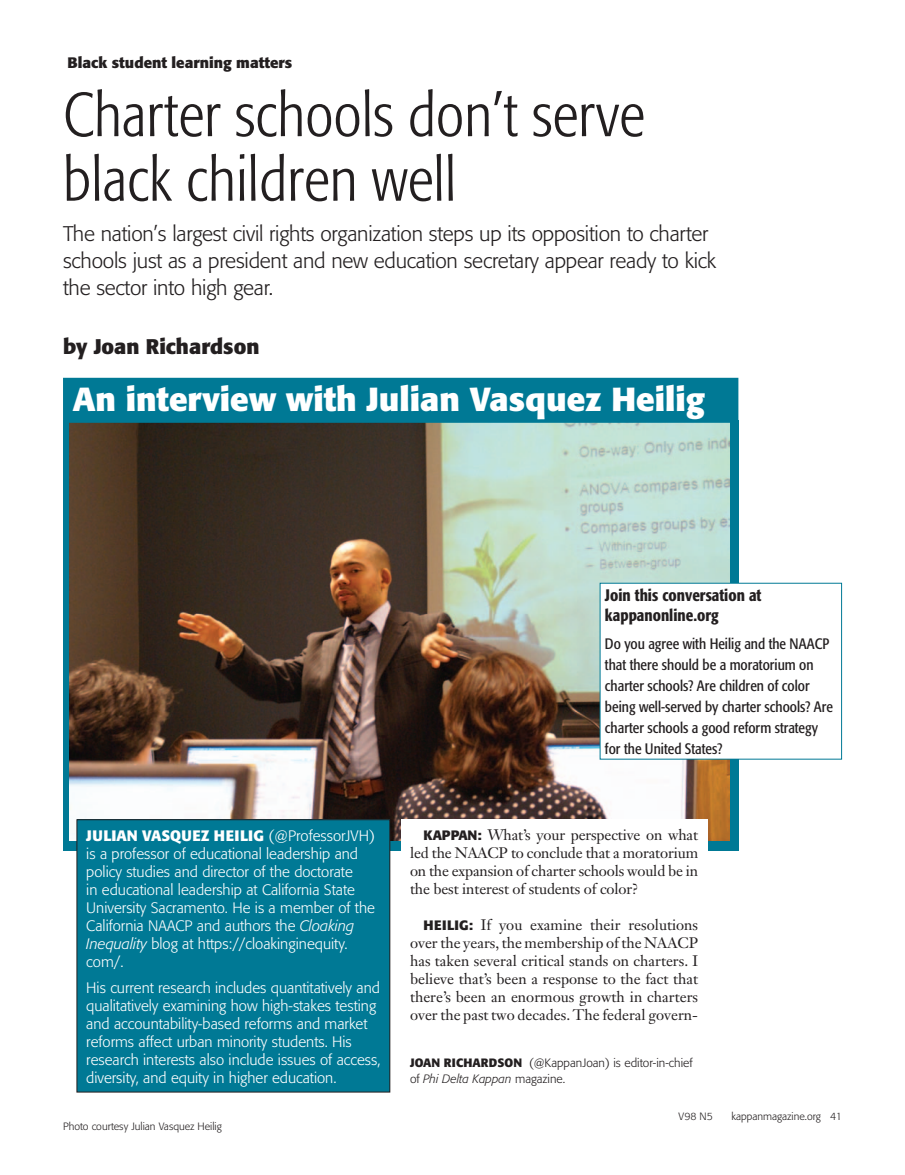
<style>
.page{position:relative;width:905px;height:1175px;background:#fff}
.page>*{position:absolute;margin:0;border:0;box-sizing:border-box;transform-origin:0 0}
.t1{font:300 condensed 61.5px/64.5px "Formata";color:#231f20}
.t2{font:700 33px "Formata";color:#fff}
.t3{font:300 21px/27px "Formata";letter-spacing:-.01em;color:#231f20}
.t4{font:700 21px "Formata";color:#231f20}
.t5{font:500 condensed 16.5px/19.5px "Formata";color:#231f20}
.t6{font:300 15px/18px "Formata";color:#fff}
.t7{font:15px/18px "Janson Text";letter-spacing:-.005em;color:#231f20;text-align:justify}
.t8{font:condensed 15px/21px "Formata";color:#231f20}
.t9{font:700 15px "Formata";color:#231f20}
.t10{font:700 13.5px "Formata";color:#231f20}
.t11{font:300 12px/16.5px "Formata";color:#231f20}
.t12{font:700 12px "Formata";letter-spacing:.02em;color:#231f20}
.t13{font:300 10.5px "Formata";color:#231f20}
.s1{font-weight:700}
.s2{font-style:italic}
.s3{font-family:"Formata";font-weight:700;font-size:13.5px}
</style>
<div class="page">
<img style="left:70px;top:423px;width:659px;height:418px">
<div style="left:401px;top:819px;width:306px;height:218px;background:#fff"></div>
<div style="left:600px;top:583px;width:241px;height:176px;background:#fff"></div>
<div style="left:77px;top:819px;width:313px;height:273px;background:#007995"></div>
<div style="left:76px;top:819px;width:314px;height:273px;border:1px solid #231f20"></div>
<div style="left:63px;top:378px;width:675px;height:45px;background:#007995"></div>
<p class="t9" style="left:67px;top:53px;width:226px">Black student learning matters</p>
<h1 class="t1" style="left:63px;top:83px;width:583px">Charter schools don’t serve black children well</h1>
<h3 class="t3" style="left:63px;top:220px;width:654px">The nation’s largest civil rights organization steps up its opposition to charter schools just as a president and new education secretary appear ready to kick the sector into high gear.</h3>
<h3 class="t4" style="left:63px;top:333px;width:198px">by Joan Richardson</h3>
<h2 class="t2" style="left:73px;top:378px;width:633px">An interview with Julian Vasquez Heilig</h2>
<p class="t6" style="left:86px;top:827px;width:290px"><span class="s1">Julian Vasquez Heilig</span> (@ProfessorJVH) is a professor of educational leadership and policy studies and director of the doctorate<br>in educational leadership at California State University Sacramento. He is a member of the California NAACP and authors the <span class="s2">Cloaking Inequality</span> blog at https://cloakinginequity. com/.</p>
<p class="t6" style="left:86px;top:978px;width:296px">His current research includes quantitatively and qualitatively examining how high-stakes testing and accountability-based reforms and market reforms affect urban minority students. His research interests also include issues of access, diversity, and equity in higher education.</p>
<p class="t13" style="left:63px;top:1120px;width:160px">Photo courtesy Julian Vasquez Heilig</p>
<p class="t5" style="left:605px;top:585px;width:158px">Join this conversation at kappanonline.org</p>
<p class="t8" style="left:605px;top:633px;width:229px">Do you agree with Heilig and the NAACP that there should be a moratorium on charter schools? Are children of color being well-served by charter schools? Are charter schools a good reform strategy for the United States?</p>
<p class="t7" style="left:410px;top:825px;width:290px;text-indent:13px"><span class="s3">Kappan:</span> What’s your perspective on what led the NAACP to conclude that a moratorium on the expansion of charter schools would be in the best interest of students of color?</p>
<p class="t10" style="left:423px;top:917px;width:9px">HEILIG</p>
<p class="t7" style="left:410px;top:915px;width:290px;text-indent:59px"><span class="s3">:</span> If you examine their resolutions over the years, the membership of the NAACP has taken several critical stands on charters. I believe that’s been a response to the fact that there’s been an enormous growth in charters over the past two decades. The federal govern-</p>
<p class="t11" style="left:410px;top:1054px;width:284px;text-indent:119px">(@KappanJoan) is editor-in-chief of <span class="s2">Phi Delta Kappan</span> magazine.</p>
<p class="t12" style="left:410px;top:1055px;width:14px">JOAN</p>
<p class="t12" style="left:444px;top:1055px;width:17px">RICHA</p>
<p class="t12" style="left:481px;top:1055px;width:33px">RDSON</p>
<p class="t13" style="left:678px;top:1110px;width:36px">V98 N5</p>
<p class="t13" style="left:731px;top:1110px;width:112px">kappanmagazine.org 41</p>
</div>
